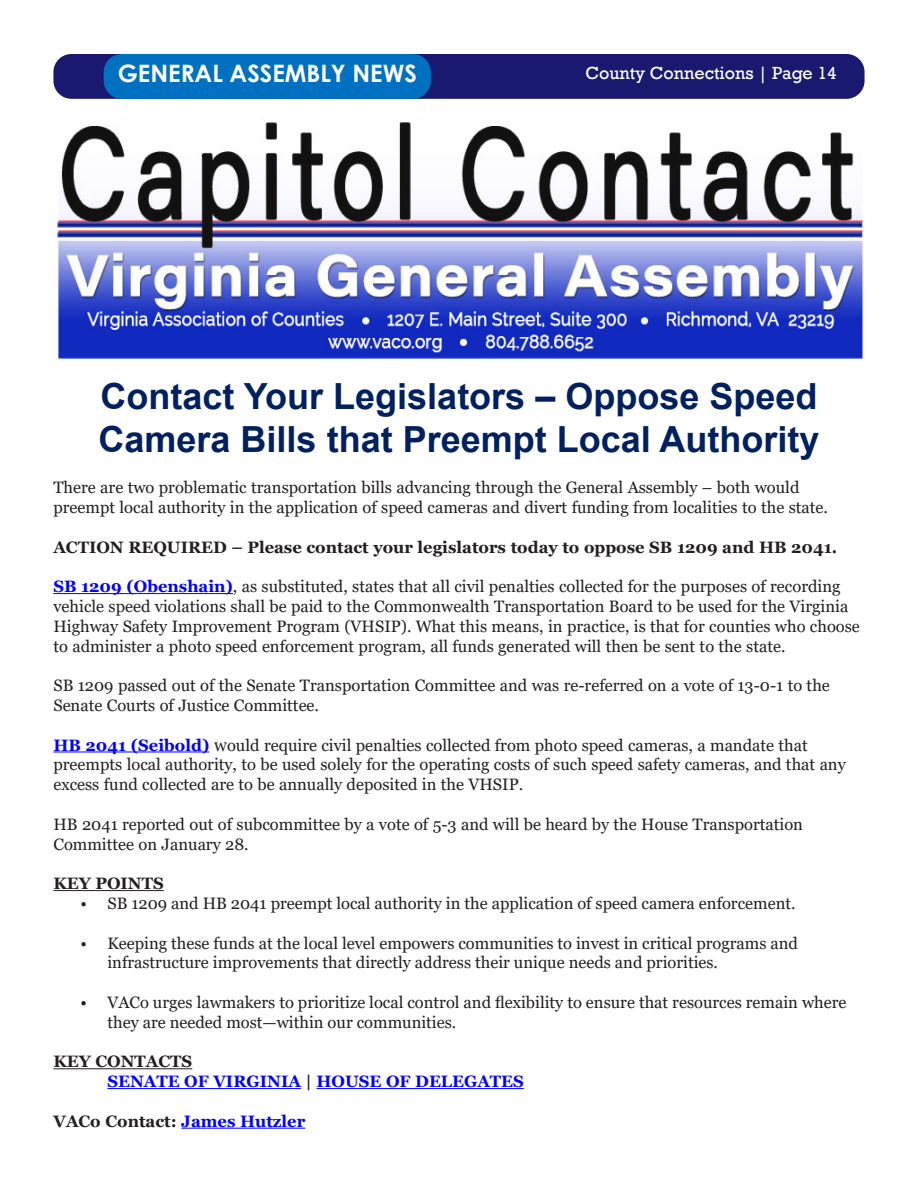
<style>
.page{position:relative;width:918px;height:1188px;background:#fff}
.page>*{position:absolute;margin:0;border:0;box-sizing:border-box;transform-origin:0 0}
.No_Spacing{font:700 36px/43.2px "Arial";color:#002060}
.t1{font:700 24px "Century Gothic";color:#fff}
.t2{font:18px "Rockwell";color:#fff}
.t3{font:16.5px/19.8px "Georgia";color:#231f20}
.t4{font:700 16.5px "Georgia";color:#231f20}
.t5{font:700 16.5px "Georgia";color:#00f}
.s1{font-weight:700;color:#00f}
.s2{color:#231f20}
.s3{color:#00f}
</style>
<div class="page">
<div style="left:53px;top:54px;width:812px;height:45px;background:#191970;border-radius:18px"></div>
<div style="left:104px;top:54px;width:327px;height:45px;background:#0070c0;border-radius:18px"></div>
<hr style="left:53px;top:593px;width:180px;height:1px;background:#00f">
<hr style="left:53px;top:751px;width:156px;height:1px;background:#00f">
<hr style="left:53px;top:890px;width:111px;height:1px;background:#231f20">
<hr style="left:53px;top:1068px;width:139px;height:1px;background:#231f20">
<hr style="left:107px;top:1088px;width:194px;height:1px;background:#00f">
<hr style="left:317px;top:1088px;width:207px;height:1px;background:#00f">
<hr style="left:181px;top:1128px;width:124px;height:1px;background:#00f">
<img style="left:53px;top:122px;width:811px;height:239px">
<p class="t1" style="left:118px;top:55px;width:301px">GENERAL ASSEMBLY NEWS</p>
<p class="t2" style="left:585px;top:62px;width:253px">County Connections | Page 14</p>
<p class="No_Spacing" style="left:99px;top:375px;width:722px">Contact Your Legislators – Oppose Speed<br>Camera Bills that Preempt Local Authority</p>
<p class="t3" style="left:53px;top:478px;width:776px">There are two problematic transportation bills advancing through the General Assembly – both would preempt local authority in the application of speed cameras and divert funding from localities to the state.</p>
<p class="t4" style="left:53px;top:536px;width:785px">ACTION REQUIRED – Please contact your legislators today to oppose SB 1209 and HB 2041.</p>
<p class="t3" style="left:53px;top:577px;width:808px"><span class="s1">SB 1209 (Obenshain)</span>, as substituted, states that all civil penalties collected for the purposes of recording vehicle speed violations shall be paid to the Commonwealth Transportation Board to be used for the Virginia Highway Safety Improvement Program (VHSIP). What this means, in practice, is that for counties who choose to administer a photo speed enforcement program, all funds generated will then be sent to the state.</p>
<p class="t3" style="left:53px;top:676px;width:778px">SB 1209 passed out of the Senate Transportation Committee and was re-referred on a vote of 13-0-1 to the<br>Senate Courts of Justice Committee.</p>
<p class="t3" style="left:53px;top:735px;width:794px"><span class="s1">HB 2041 (Seibold)</span> Would require civil penalties collected from photo speed cameras, a mandate that preempts local authority, to be used solely for the operating costs of such speed safety cameras, and that any excess fund collected are to be annually deposited in the VHSIP.</p>
<p class="t3" style="left:53px;top:814px;width:751px">HB 2041 reported out of subcommittee by a vote of 5-3 and will be heard by the House Transportation<br>Committee on January 28.</p>
<p class="t4" style="left:53px;top:873px;width:112px">KEY POINTS</p>
<p class="t3" style="left:80px;top:894px;width:717px">• SB 1209 and HB 2041 preempt local authority in the application of speed camera enforcement.</p>
<p class="t3" style="left:107px;top:933px;width:692px;text-indent:-27px">• Keeping these funds at the local level empowers communities to invest in critical programs and infrastructure improvements that directly address their unique needs and priorities.</p>
<p class="t3" style="left:107px;top:993px;width:741px;text-indent:-27px">• VACo urges lawmakers to prioritize local control and flexibility to ensure that resources remain where they are needed most—within our communities.</p>
<p class="t4" style="left:53px;top:1051px;width:140px">KEY CONTACTS</p>
<p class="t5" style="left:107px;top:1071px;width:418px">SENATE OF VIRGINIA <span class="s2">|</span> HOUSE OF DELEGATES</p>
<p class="t4" style="left:53px;top:1110px;width:253px">VACo Contact: <span class="s3">James Hutzler</span></p>
</div>
